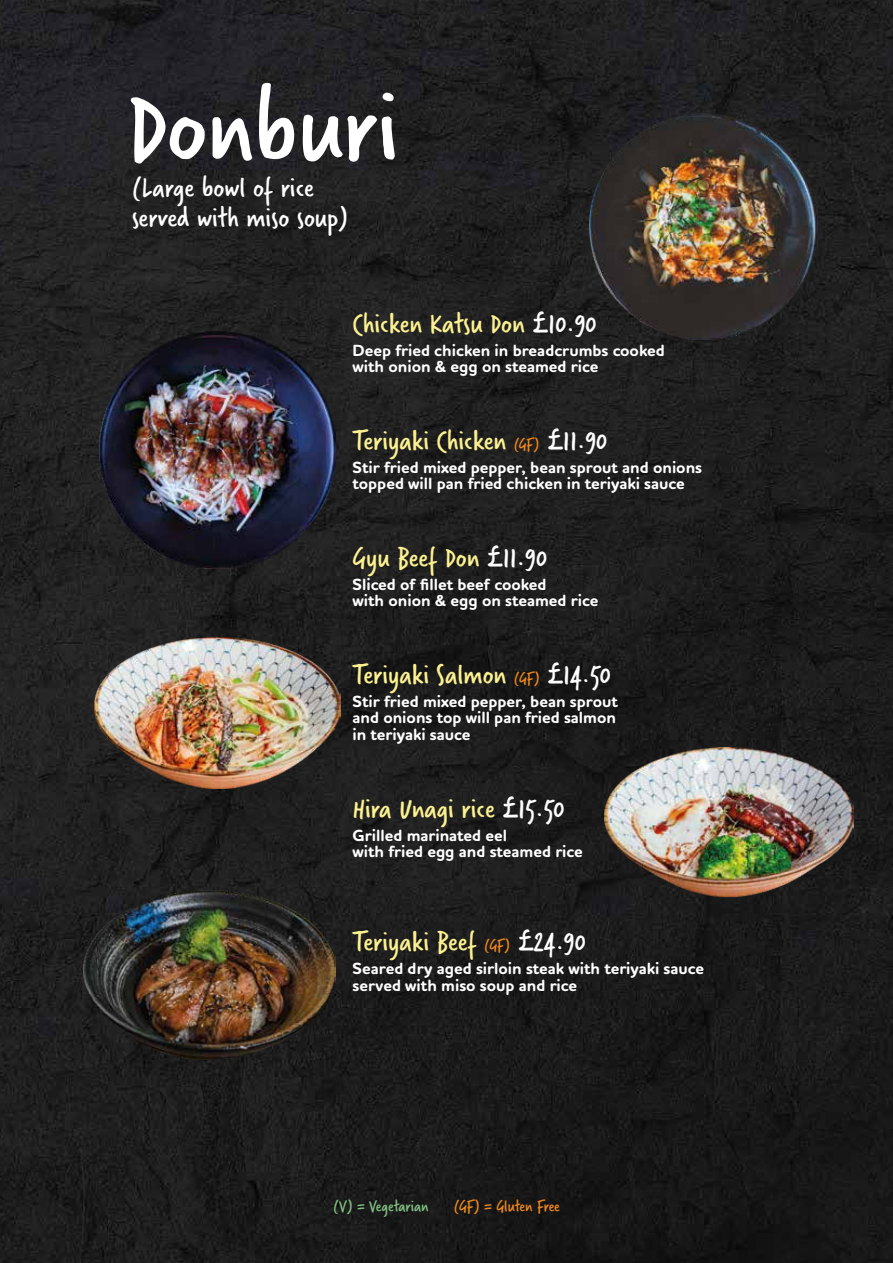
<style>
.page{position:relative;width:893px;height:1263px;background:#fff}
.page>*{position:absolute;margin:0;border:0;box-sizing:border-box;transform-origin:0 0}
.t1{font:111px "Verveine";color:#fff}
.t2{font:30px "Verveine";color:#fcf190}
.t3{font:30px/30px "Verveine";color:#fff}
.t4{font:17.25px "Verveine";color:#f1881b}
.t5{font:17.25px "Verveine";color:#80c182}
.t6{font:700 16.5px/16.5px "Houschka Rounded";color:#fff}
.s1{color:#fff}
.s2{font-size:17.25px;color:#f1881b}
</style>
<div class="page">
<img style="left:0;top:0;width:893px;height:1263px">
<img style="left:100px;top:332px;width:235px;height:237px">
<img style="left:589px;top:114px;width:228px;height:226px">
<img style="left:604px;top:748px;width:249px;height:149px">
<img style="left:94px;top:637px;width:247px;height:151px">
<img style="left:84px;top:891px;width:252px;height:168px">
<h1 class="t1" style="left:126px;top:50px;width:274px">Donburi</h1>
<h2 class="t3" style="left:132px;top:172px;width:218px">(Large bowl of rice served with miso soup)</h2>
<h2 class="t2" style="left:353px;top:303px;width:246px">Chicken Katsu Don <span class="s1">£10.90</span></h2>
<p class="t6" style="left:353px;top:342px;width:314px">Deep fried chicken in breadcrumbs cooked with onion &amp; egg on steamed rice</p>
<h2 class="t2" style="left:353px;top:420px;width:256px">Teriyaki Chicken <span class="s2">(GF)</span> <span class="s1">£11.90</span></h2>
<p class="t6" style="left:353px;top:459px;width:351px">Stir fried mixed pepper, bean sprout and onions topped will pan fried chicken in teriyaki sauce</p>
<h2 class="t2" style="left:353px;top:537px;width:196px">Gyu Beef Don <span class="s1">£11.90</span></h2>
<p class="t6" style="left:353px;top:576px;width:247px">Sliced of fillet beef cooked<br>with onion &amp; egg on steamed rice</p>
<h2 class="t2" style="left:353px;top:654px;width:260px">Teriyaki Salmon <span class="s2">(GF)</span> <span class="s1">£14.50</span></h2>
<p class="t6" style="left:353px;top:693px;width:267px;text-align:justify">Stir fried mixed pepper, bean sprout and onions top will pan fried salmon in teriyaki sauce</p>
<h2 class="t2" style="left:353px;top:787px;width:214px">Hira Unagi rice <span class="s1">£15.50</span></h2>
<p class="t6" style="left:353px;top:827px;width:232px">Grilled marinated eel<br>with fried egg and steamed rice</p>
<h2 class="t2" style="left:353px;top:921px;width:235px">Teriyaki Beef <span class="s2">(GF)</span> <span class="s1">£24.90</span></h2>
<p class="t6" style="left:353px;top:960px;width:353px">Seared dry aged sirloin steak with teriyaki sauce served with miso soup and rice</p>
<p class="t5" style="left:333px;top:1194px;width:97px">(V) = Vegetarian</p>
<p class="t4" style="left:454px;top:1194px;width:107px">(GF) = Gluten Free</p>
</div>
